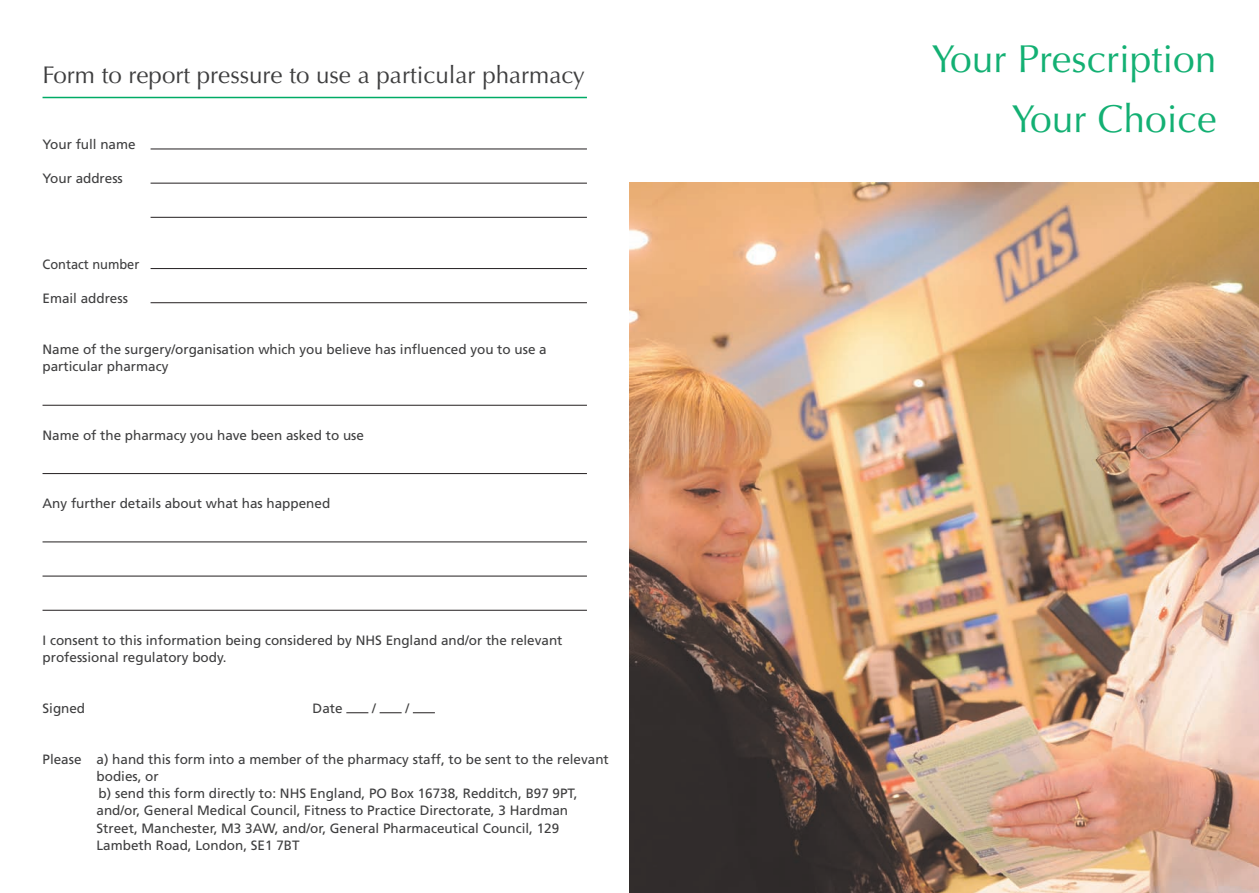
<style>
.page{position:relative;width:1259px;height:893px;background:#fff}
.page>*{position:absolute;margin:0;border:0;box-sizing:border-box;transform-origin:0 0}
.t1{font:39px/60px "Optima CE";color:#13b073;text-align:right}
.t2{font:24.15px "Optima CE";color:#3e3e3f}
.t3{font:13.5px/17.1px "Frutiger";color:#3e3e3f}
.t4{font:13.5px "Frutiger";color:#3e3e3f;scale:.95 1}
</style>
<div class="page">
<hr style="left:151px;top:149px;width:436px;height:1px;background:#231f20">
<hr style="left:151px;top:183px;width:436px;height:1px;background:#231f20">
<hr style="left:151px;top:217px;width:436px;height:1px;background:#231f20">
<hr style="left:151px;top:268px;width:436px;height:1px;background:#231f20">
<hr style="left:151px;top:302px;width:436px;height:1px;background:#231f20">
<hr style="left:43px;top:405px;width:544px;height:1px;background:#231f20">
<hr style="left:43px;top:473px;width:544px;height:1px;background:#231f20">
<hr style="left:43px;top:542px;width:544px;height:1px;background:#231f20">
<hr style="left:43px;top:576px;width:544px;height:1px;background:#231f20">
<hr style="left:43px;top:610px;width:544px;height:1px;background:#231f20">
<svg style="left:346px;top:712px;width:22px;height:1px"></svg>
<svg style="left:379px;top:712px;width:23px;height:1px"></svg>
<svg style="left:413px;top:712px;width:22px;height:1px"></svg>
<img style="left:630px;top:183px;width:628px;height:710px">
<hr style="left:43px;top:97px;width:544px;height:1px;background:#00ab66">
<h2 class="t2" style="left:43px;top:60px;width:544px">Form to report pressure to use a particular pharmacy</h2>
<p class="t3" style="left:43px;top:136px;width:95px">Your full name</p>
<p class="t3" style="left:43px;top:170px;width:82px">Your address</p>
<p class="t4" style="left:43px;top:256px;width:103px">Contact number</p>
<p class="t3" style="left:43px;top:290px;width:87px">Email address</p>
<p class="t3" style="left:43px;top:341px;width:506px">Name of the surgery/organisation which you believe has influenced you to use a particular pharmacy</p>
<p class="t3" style="left:43px;top:426px;width:323px">Name of the pharmacy you have been asked to use</p>
<p class="t3" style="left:43px;top:495px;width:289px">Any further details about what has happened</p>
<p class="t3" style="left:43px;top:631px;width:521px">I consent to this information being considered by NHS England and/or the relevant professional regulatory body.</p>
<p class="t3" style="left:43px;top:700px;width:44px">Signed</p>
<p class="t3" style="left:313px;top:700px;width:31px">Date</p>
<p class="t3" style="left:372px;top:700px;width:5px">/</p>
<p class="t3" style="left:405px;top:700px;width:5px">/</p>
<p class="t3" style="left:97px;top:751px;width:514px;text-indent:-54px">Please a) hand this form into a member of the pharmacy staff, to be sent to the relevant bodies, or<br>b) send this form directly to: NHS England, PO Box 16738, Redditch, B97 9PT, and/or, General Medical Council, Fitness to Practice Directorate, 3 Hardman Street, Manchester, M3 3AW, and/or, General Pharmaceutical Council, 129<br>Lambeth Road, London, SE1 7BT</p>
<h1 class="t1" style="left:931px;top:29px;width:286px">Your Prescription<br>Your Choice</h1>
</div>
